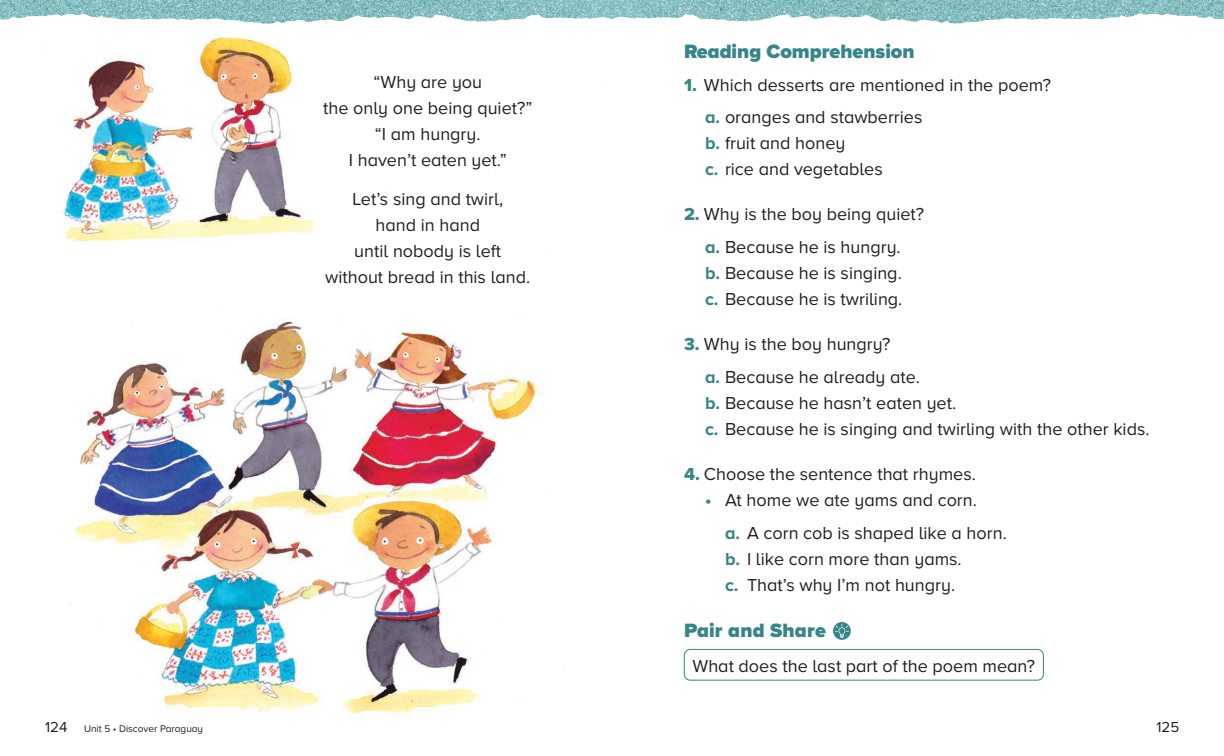
<style>
.page{position:relative;width:1224px;height:756px;background:#fff}
.page>*{position:absolute;margin:0;border:0;box-sizing:border-box;transform-origin:0 0}
.t1{font:900 20px "Proxima Nova A";color:#358589}
.t2{font:18px/26px "Proxima Nova A";color:#231f20}
.t3{font:15px "Proxima Nova A";color:#231f20}
.t4{font:10px "Proxima Nova A";color:#231f20}
.s1{font-family:"Proxima Nova A Extrabld";color:#358589}
.s2{font-weight:700;color:#358589}
.s3{font-size:15px}
</style>
<div class="page">
<img style="left:63px;top:34px;width:487px;height:683px">
<img style="left:0;top:0;width:1224px;height:24px">
<svg style="left:833px;top:622px;width:18px;height:18px"></svg>
<svg style="left:835px;top:624px;width:14px;height:14px"></svg>
<div style="left:684px;top:649px;width:360px;height:31px;border:1px solid #358589;border-radius:6px"></div>
<p class="t2" style="left:323px;top:69px;width:211px;text-align:center">“Why are you<br>the only one being quiet?” “I am hungry.<br>I haven’t eaten yet.”</p>
<p class="t2" style="left:325px;top:185px;width:207px;text-align:center">Let’s sing and twirl,<br>hand in hand<br>until nobody is left without bread in this land.</p>
<p class="t1" style="left:684px;top:37px;width:232px">Reading Comprehension</p>
<p class="t2" style="left:705px;top:68px;width:348px;line-height:32.5px;text-indent:-21px"><span class="s1">1.</span> Which desserts are mentioned in the poem? <span class="s2">a.</span> oranges and stawberries</p>
<p class="t2" style="left:705px;top:130px;width:179px"><span class="s2">b.</span> fruit and honey<br><span class="s2">c.</span> rice and vegetables</p>
<p class="t2" style="left:684px;top:198px;width:242px;line-height:32.5px;text-align:center"><span class="s1">2.</span> Why is the boy being quiet? <span class="s2">a.</span> Because he is hungry.</p>
<p class="t2" style="left:705px;top:260px;width:199px"><span class="s2">b.</span> Because he is singing. <span class="s2">c.</span> Because he is twriling.</p>
<p class="t2" style="left:705px;top:328px;width:217px;line-height:32.5px;text-indent:-21px"><span class="s1">3.</span> Why is the boy hungry?<br><span class="s2">a.</span> Because he already ate.</p>
<p class="t2" style="left:705px;top:390px;width:446px"><span class="s2">b.</span> Because he hasn’t eaten yet.<br><span class="s2">c.</span> Because he is singing and twirling with the other kids.</p>
<p class="t2" style="left:684px;top:461px;width:293px"><span class="s1">4.</span> Choose the sentence that rhymes.</p>
<p class="t2" style="left:725px;top:484px;width:283px;line-height:32.5px;text-indent:-20px"><span class="s2">•</span> At home we ate yams and corn.<br><span class="s2">a.</span> A corn cob is shaped like a horn.</p>
<p class="t2" style="left:725px;top:546px;width:238px"><span class="s2">b.</span> I like corn more than yams. <span class="s2">c.</span> That’s why I’m not hungry.</p>
<p class="t1" style="left:684px;top:615px;width:143px">Pair and Share</p>
<p class="t2" style="left:692px;top:653px;width:344px">What does the last part of the poem mean?</p>
<p class="t4" style="left:45px;top:723px;width:159px"><span class="s3">124</span> Unit 5 • Discover Paraguay</p>
<p class="t3" style="left:1156px;top:719px;width:24px">125</p>
</div>
